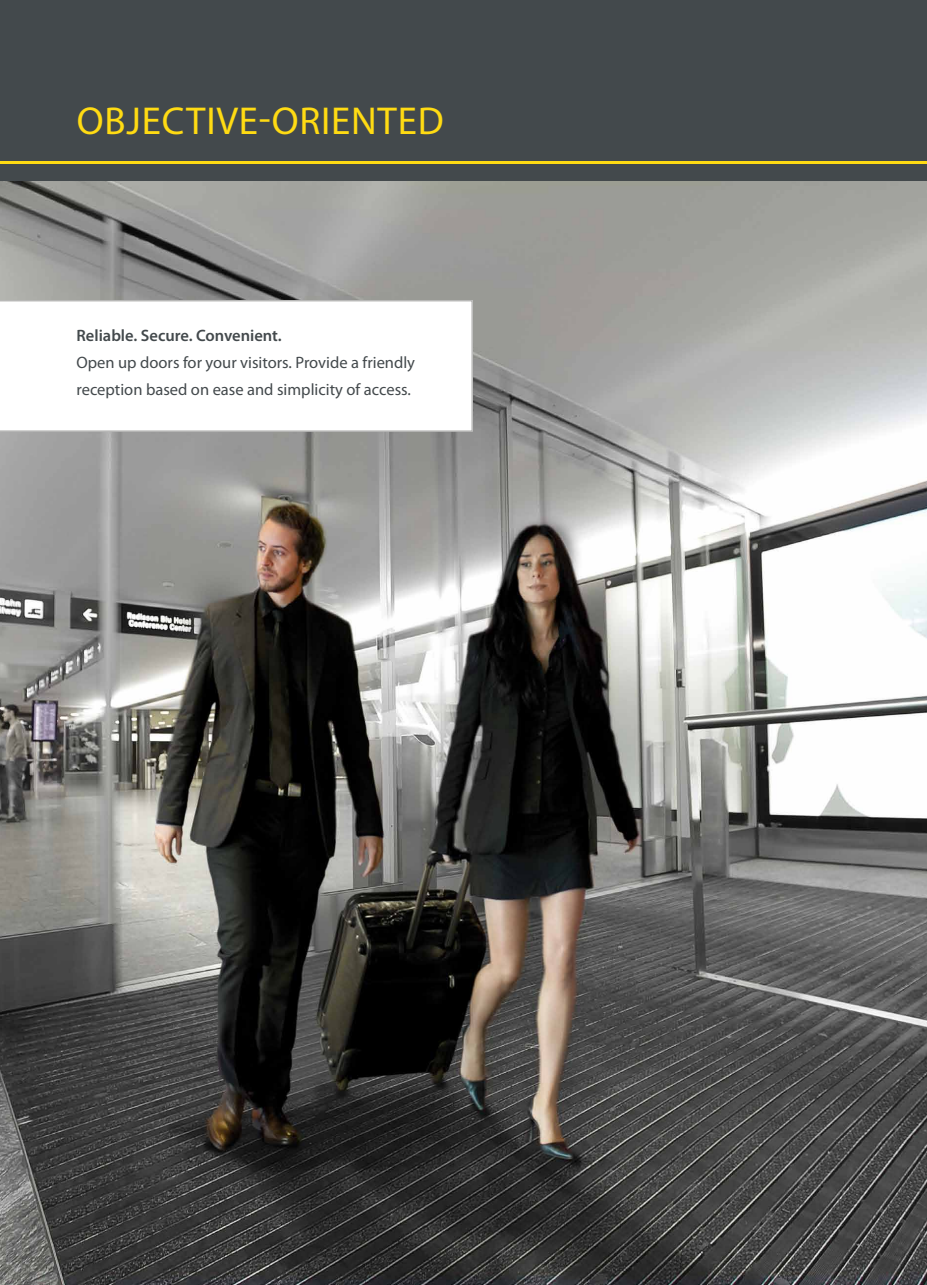
<style>
.page{position:relative;width:927px;height:1285px;background:#fff}
.page>*{position:absolute;margin:0;border:0;box-sizing:border-box;transform-origin:0 0}
.t1{font:39px "Myriad Pro";letter-spacing:.02em;color:#ffdb13}
.t2{font:16.5px/27px "Myriad Pro";color:#43494c}
.t3{font:600 16.5px "Myriad Pro";color:#43494c}
</style>
<div class="page">
<img style="left:0;top:181px;width:927px;height:1103px">
<div style="left:0;top:0;width:927px;height:181px;background:#43494c"></div>
<hr style="left:0;top:161px;width:927px;height:3px;background:#ffdb13">
<svg style="left:0;top:300px;width:473px;height:132px"></svg>
<h1 class="t1" style="left:77px;top:96px;width:368px">OBJECTIVE-ORIENTED</h1>
<p class="t3" style="left:77px;top:324px;width:207px">Reliable. Secure. Convenient.</p>
<p class="t2" style="left:77px;top:348px;width:340px">Open up doors for your visitors. Provide a friendly reception based on ease and simplicity of access.</p>
</div>
